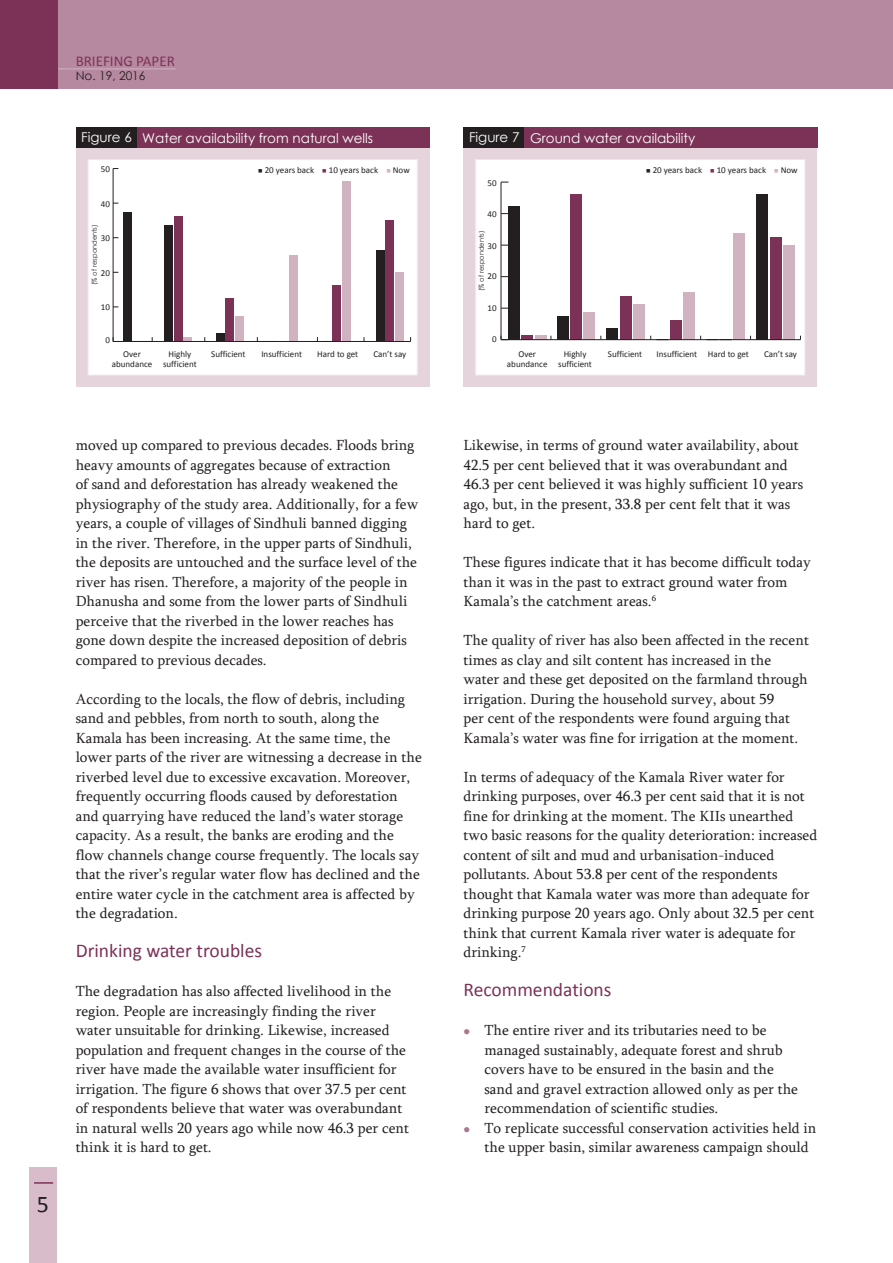
<style>
.page{position:relative;width:893px;height:1263px;background:#fff}
.page>*{position:absolute;margin:0;border:0;box-sizing:border-box;transform-origin:0 0}
.t1{font:24px "Calibri";color:#231f20}
.t2{font:19.5px "Calibri";color:#7c3257}
.t3{font:15px/19.5px "Sylfaen";color:#231f20}
.t4{font:15px "Calibri";color:#7c3257}
.t5{font:13.5px "Century Gothic";color:#fff}
.t6{font:12px "Century Gothic";color:#231f20}
.t7{font:9px/10.5px "Calibri";color:#231f20;text-align:center}
.t8{font:6.75px "Century Gothic";color:#231f20}
</style>
<div class="page">
<div style="left:53px;top:0;width:840px;height:88px;background:#b789a0"></div>
<hr style="left:54px;top:69px;width:122px;height:1px;background:#d1b2c1">
<div style="left:0;top:0;width:57px;height:88px;background:#7c3257"></div>
<div style="left:30px;top:1168px;width:27px;height:95px;background:#d8bcca"></div>
<svg style="left:34px;top:1182px;width:19px;height:2px"></svg>
<div style="left:76px;top:148px;width:353px;height:239px;background:#e6d4dd"></div>
<div style="left:463px;top:148px;width:354px;height:239px;background:#e6d4dd"></div>
<div style="left:126px;top:128px;width:303px;height:20px;background:#7c3257"></div>
<div style="left:514px;top:128px;width:303px;height:20px;background:#7c3257"></div>
<div style="left:76px;top:128px;width:60px;height:20px;background:#231f20"></div>
<div style="left:463px;top:128px;width:61px;height:20px;background:#231f20"></div>
<div style="left:88px;top:160px;width:329px;height:215px;background:#fff"></div>
<div style="left:88px;top:159px;width:330px;height:217px;border:1px solid #efe3e8"></div>
<div style="left:476px;top:160px;width:329px;height:215px;background:#fff"></div>
<div style="left:475px;top:159px;width:330px;height:217px;border:1px solid #efe3e8"></div>
<svg style="left:183px;top:337px;width:9px;height:4px"></svg>
<div style="left:235px;top:315px;width:9px;height:26px;background:#d1b2c1"></div>
<div style="left:290px;top:255px;width:8px;height:86px;background:#d1b2c1"></div>
<div style="left:342px;top:181px;width:8px;height:160px;background:#d1b2c1"></div>
<div style="left:395px;top:272px;width:9px;height:69px;background:#d1b2c1"></div>
<div style="left:174px;top:216px;width:8px;height:125px;background:#7c3257"></div>
<div style="left:226px;top:298px;width:8px;height:43px;background:#7c3257"></div>
<div style="left:332px;top:285px;width:9px;height:56px;background:#7c3257"></div>
<div style="left:386px;top:220px;width:8px;height:121px;background:#7c3257"></div>
<div style="left:123px;top:212px;width:9px;height:129px;background:#231f20"></div>
<div style="left:164px;top:225px;width:9px;height:116px;background:#231f20"></div>
<div style="left:216px;top:333px;width:9px;height:8px;background:#231f20"></div>
<div style="left:376px;top:250px;width:9px;height:91px;background:#231f20"></div>
<hr style="left:113px;top:169px;width:1px;height:172px;background:#231f20">
<hr style="left:113px;top:341px;width:298px;height:1px;background:#231f20">
<hr style="left:501px;top:182px;width:1px;height:158px;background:#231f20">
<hr style="left:535px;top:336px;width:12px;height:4px;background:#d1b2c1">
<div style="left:583px;top:312px;width:12px;height:28px;background:#d1b2c1"></div>
<div style="left:633px;top:304px;width:12px;height:36px;background:#d1b2c1"></div>
<div style="left:683px;top:292px;width:12px;height:48px;background:#d1b2c1"></div>
<div style="left:733px;top:233px;width:12px;height:107px;background:#d1b2c1"></div>
<div style="left:783px;top:245px;width:12px;height:95px;background:#d1b2c1"></div>
<hr style="left:521px;top:336px;width:12px;height:4px;background:#7c3257">
<div style="left:570px;top:194px;width:12px;height:146px;background:#7c3257"></div>
<div style="left:620px;top:296px;width:12px;height:44px;background:#7c3257"></div>
<div style="left:670px;top:320px;width:12px;height:20px;background:#7c3257"></div>
<div style="left:769px;top:237px;width:12px;height:103px;background:#7c3257"></div>
<div style="left:508px;top:206px;width:12px;height:134px;background:#231f20"></div>
<div style="left:557px;top:316px;width:12px;height:24px;background:#231f20"></div>
<div style="left:606px;top:328px;width:12px;height:12px;background:#231f20"></div>
<div style="left:756px;top:194px;width:12px;height:146px;background:#231f20"></div>
<hr style="left:501px;top:339px;width:299px;height:1px;background:#231f20">
<svg style="left:650px;top:336px;width:7px;height:4px"></svg>
<svg style="left:700px;top:336px;width:32px;height:4px"></svg>
<p class="t4" style="left:76px;top:54px;width:101px">BRIEFING PAPER</p>
<p class="t6" style="left:76px;top:68px;width:71px">No. 19, 2016</p>
<p class="t5" style="left:81px;top:128px;width:52px">Figure 6</p>
<p class="t5" style="left:469px;top:128px;width:52px">Figure 7</p>
<p class="t5" style="left:142px;top:129px;width:232px">Water availability from natural wells</p>
<p class="t5" style="left:530px;top:129px;width:167px">Ground water availability</p>
<p class="t7" style="left:101px;top:164px;width:11px">50</p>
<p class="t7" style="left:101px;top:199px;width:11px">40</p>
<p class="t7" style="left:265px;top:165px;width:51px">20 years back</p>
<p class="t7" style="left:329px;top:165px;width:51px">10 years back</p>
<p class="t7" style="left:393px;top:165px;width:18px">Now</p>
<p class="t7" style="left:653px;top:165px;width:51px">20 years back</p>
<p class="t7" style="left:717px;top:165px;width:51px">10 years back</p>
<p class="t7" style="left:781px;top:165px;width:18px">Now</p>
<p class="t7" style="left:488px;top:178px;width:11px">50</p>
<p class="t7" style="left:488px;top:210px;width:11px">40</p>
<p class="t8" style="left:90px;top:285px;width:62px;rotate:-90deg">(% of respondents)</p>
<p class="t8" style="left:477px;top:291px;width:62px;rotate:-90deg">(% of respondents)</p>
<p class="t7" style="left:101px;top:234px;width:11px">30</p>
<p class="t7" style="left:488px;top:241px;width:11px">30</p>
<p class="t7" style="left:101px;top:268px;width:11px">20</p>
<p class="t7" style="left:488px;top:272px;width:11px">20</p>
<p class="t7" style="left:101px;top:302px;width:11px">10</p>
<p class="t7" style="left:488px;top:304px;width:11px">10</p>
<p class="t7" style="left:105px;top:336px;width:6px">0</p>
<p class="t7" style="left:492px;top:334px;width:6px">0</p>
<p class="t7" style="left:211px;top:349px;width:36px">Sufficient</p>
<p class="t7" style="left:261px;top:349px;width:42px">Insufficient</p>
<p class="t7" style="left:608px;top:349px;width:36px">Sufficient</p>
<p class="t7" style="left:656px;top:349px;width:42px">Insufficient</p>
<p class="t7" style="left:317px;top:349px;width:43px">Hard to get</p>
<p class="t7" style="left:373px;top:349px;width:34px">Can’t say</p>
<p class="t7" style="left:708px;top:349px;width:43px">Hard to get</p>
<p class="t7" style="left:764px;top:349px;width:34px">Can’t say</p>
<p class="t7" style="left:163px;top:349px;width:35px">Highly sufficient</p>
<p class="t7" style="left:558px;top:349px;width:35px">Highly sufficient</p>
<p class="t7" style="left:112px;top:349px;width:42px">Over abundance</p>
<p class="t7" style="left:507px;top:349px;width:42px">Over abundance</p>
<h1 class="t1" style="left:37px;top:1194px;width:14px">6</h1>
<h1 class="t1" style="left:37px;top:1194px;width:14px">5</h1>
<p class="t3" style="left:76px;top:437px;width:344px">moved up compared to previous decades. Floods bring heavy amounts of aggregates because of extraction<br>of sand and deforestation has already weakened the physiography of the study area. Additionally, for a few years, a couple of villages of Sindhuli banned digging in the river. Therefore, in the upper parts of Sindhuli, the deposits are untouched and the surface level of the river has risen. Therefore, a majority of the people in Dhanusha and some from the lower parts of Sindhuli perceive that the riverbed in the lower reaches has gone down despite the increased deposition of debris compared to previous decades.</p>
<p class="t3" style="left:76px;top:690px;width:348px">According to the locals, the flow of debris, including sand and pebbles, from north to south, along the Kamala has been increasing. At the same time, the lower parts of the river are witnessing a decrease in the riverbed level due to excessive excavation. Moreover, frequently occurring floods caused by deforestation and quarrying have reduced the land’s water storage capacity. As a result, the banks are eroding and the flow channels change course frequently. The locals say that the river’s regular water flow has declined and the entire water cycle in the catchment area is affected by the degradation.</p>
<h2 class="t2" style="left:76px;top:942px;width:188px">Drinking water troubles</h2>
<p class="t3" style="left:76px;top:983px;width:335px">The degradation has also affected livelihood in the region. People are increasingly finding the river water unsuitable for drinking. Likewise, increased population and frequent changes in the course of the river have made the available water insufficient for irrigation. The figure 6 shows that over 37.5 per cent of respondents believe that water was overabundant in natural wells 20 years ago while now 46.3 per cent think it is hard to get.</p>
<p class="t3" style="left:463px;top:437px;width:341px">Likewise, in terms of ground water availability, about 42.5 per cent believed that it was overabundant and 46.3 per cent believed it was highly sufficient 10 years ago, but, in the present, 33.8 per cent felt that it was hard to get.</p>
<p class="t3" style="left:463px;top:554px;width:349px">These figures indicate that it has become difficult today than it was in the past to extract ground water from<br>Kamala’s the catchment areas.<sup>6</sup></p>
<p class="t3" style="left:463px;top:632px;width:347px">The quality of river has also been affected in the recent times as clay and silt content has increased in the water and these get deposited on the farmland through irrigation. During the household survey, about 59<br>per cent of the respondents were found arguing that Kamala’s water was fine for irrigation at the moment.</p>
<p class="t3" style="left:463px;top:768px;width:355px">In terms of adequacy of the Kamala River water for drinking purposes, over 46.3 per cent said that it is not fine for drinking at the moment. The KIIs unearthed two basic reasons for the quality deterioration: increased content of silt and mud and urbanisation-induced pollutants. About 53.8 per cent of the respondents thought that Kamala water was more than adequate for drinking purpose 20 years ago. Only about 32.5 per cent think that current Kamala river water is adequate for drinking.<sup>7</sup></p>
<h2 class="t2" style="left:463px;top:981px;width:149px">Recommendations</h2>
<p class="t3" style="left:484px;top:1022px;width:333px">The entire river and its tributaries need to be managed sustainably, adequate forest and shrub covers have to be ensured in the basin and the<br>sand and gravel extraction allowed only as per the recommendation of scientific studies.<br>To replicate successful conservation activities held in the upper basin, similar awareness campaign should</p>
</div>
